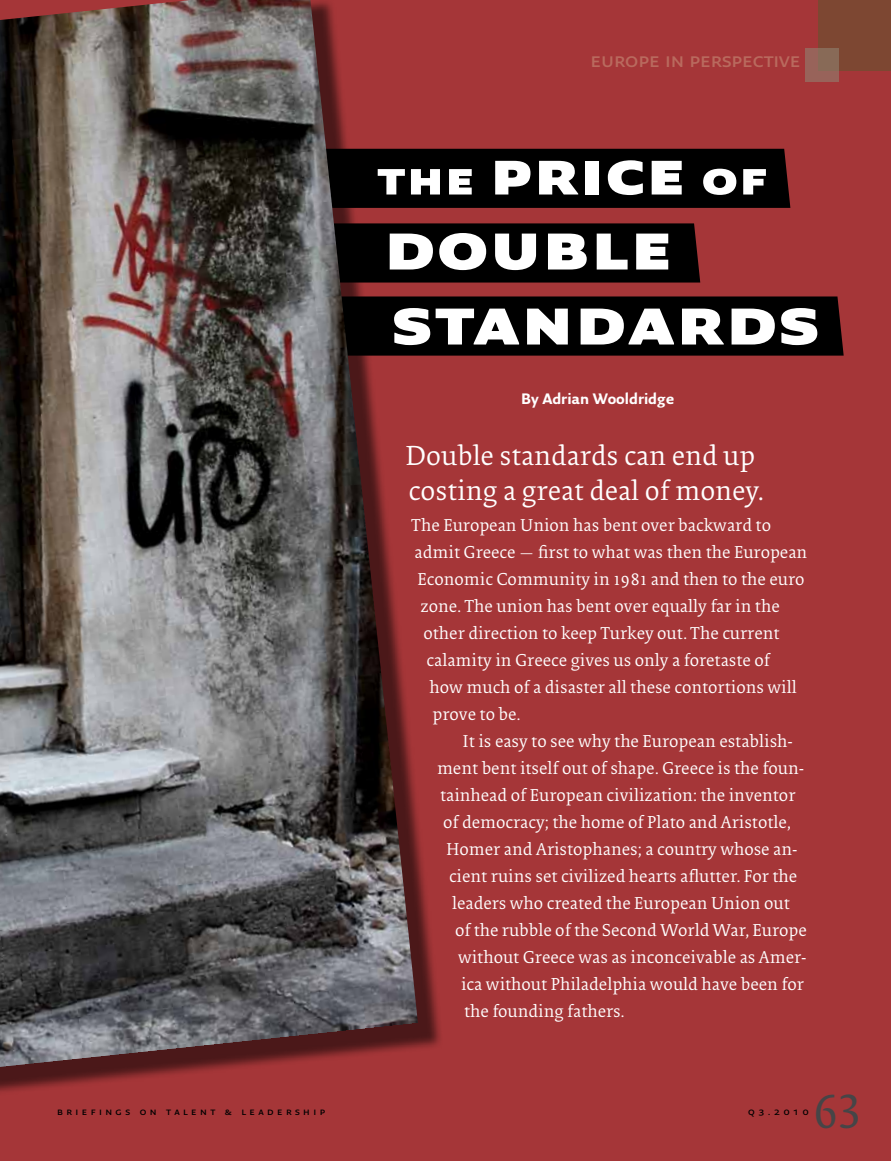
<style>
.page{position:relative;width:891px;height:1161px;background:#a53638}
.page>*{position:absolute;margin:0;border:0;box-sizing:border-box;transform-origin:0 0}
.t1{font:900 71.85px/75px "Fresco Sans Plus Pro";letter-spacing:.03em;color:#fff}
.t2{font:900 50.85px "Fresco Sans Plus Pro";color:#fff}
.t3{font:49.5px "Collis";color:#464547}
.t4{font:28.35px/34.5px "Collis";color:#fff}
.t5{font:600 21.3px "Fresco Sans Plus Pro";color:#b96a5e}
.t6{font:17.85px "Collis";color:#fff}
.t7{font:700 14.7px "Fresco Sans Plus Pro";color:#fff}
.t8{font:600 10.8px "Fresco Sans Plus Pro";letter-spacing:.32em;color:#000}
.s1{font-size:67.35px}
</style>
<div class="page">
<div style="left:818px;top:0;width:73px;height:71px;background:#7d4732"></div>
<svg style="left:806px;top:48px;width:33px;height:33px"></svg>
<div style="left:443px;top:149px;width:347px;height:59px;background:#000"></div>
<div style="left:443px;top:223px;width:257px;height:60px;background:#000"></div>
<div style="left:443px;top:296px;width:401px;height:60px;background:#000"></div>
<div style="left:0;top:0;width:443px;height:1161px;background:#000;opacity:.55"></div>
<img style="left:0;top:0;width:418px;height:1067px">
<p class="t5" style="left:590px;top:46px;width:212px">europe i n perspective</p>
<h2 class="t2" style="left:377px;top:142px;width:391px">The <span class="s1">price</span> of</h2>
<h1 class="t1" style="left:384px;top:204px;width:436px">double standards</h1>
<p class="t7" style="left:521px;top:390px;width:155px">By Adrian Wooldridge</p>
<h3 class="t4" style="left:406px;top:441px;width:360px">Double standards can end up costing a great deal of money.</h3>
<p class="t6" style="left:412px;top:515px;width:361px">The European Union has bent over backward to</p>
<p class="t6" style="left:415px;top:542px;width:394px">admit Greece — first to what was then the European</p>
<p class="t6" style="left:418px;top:569px;width:388px">Economic Community in 1981 and then to the euro</p>
<p class="t6" style="left:421px;top:596px;width:361px">zone. The union has bent over equally far in the</p>
<p class="t6" style="left:424px;top:623px;width:358px">other direction to keep Turkey out. The current</p>
<p class="t6" style="left:427px;top:650px;width:345px">calamity in Greece gives us only a foretaste of</p>
<p class="t6" style="left:430px;top:677px;width:369px">how much of a disaster all these contortions will</p>
<p class="t6" style="left:433px;top:704px;width:90px">prove to be.</p>
<p class="t6" style="left:463px;top:731px;width:332px">It is easy to see why the European establish-</p>
<p class="t6" style="left:437px;top:758px;width:369px">ment bent itself out of shape. Greece is the foun-</p>
<p class="t6" style="left:440px;top:785px;width:357px">tainhead of European civilization: the inventor</p>
<p class="t6" style="left:443px;top:812px;width:349px">of democracy; the home of Plato and Aristotle,</p>
<p class="t6" style="left:446px;top:839px;width:353px">Homer and Aristophanes; a country whose an-</p>
<p class="t6" style="left:449px;top:866px;width:350px">cient ruins set civilized hearts aflutter. For the</p>
<p class="t6" style="left:452px;top:893px;width:339px">leaders who created the European Union out</p>
<p class="t6" style="left:455px;top:920px;width:353px">of the rubble of the Second World War, Europe</p>
<p class="t6" style="left:458px;top:947px;width:350px">without Greece was as inconceivable as Amer-</p>
<p class="t6" style="left:461px;top:974px;width:344px">ica without Philadelphia would have been for</p>
<p class="t6" style="left:464px;top:1001px;width:162px">the founding fathers.</p>
<h3 class="t3" style="left:813px;top:1082px;width:51px">63</h3>
<p class="t8" style="left:57px;top:1104px;width:269px">Bri efi ngs on Talent &amp; Leadershi p</p>
<p class="t8" style="left:748px;top:1104px;width:62px">Q3.2010</p>
</div>
